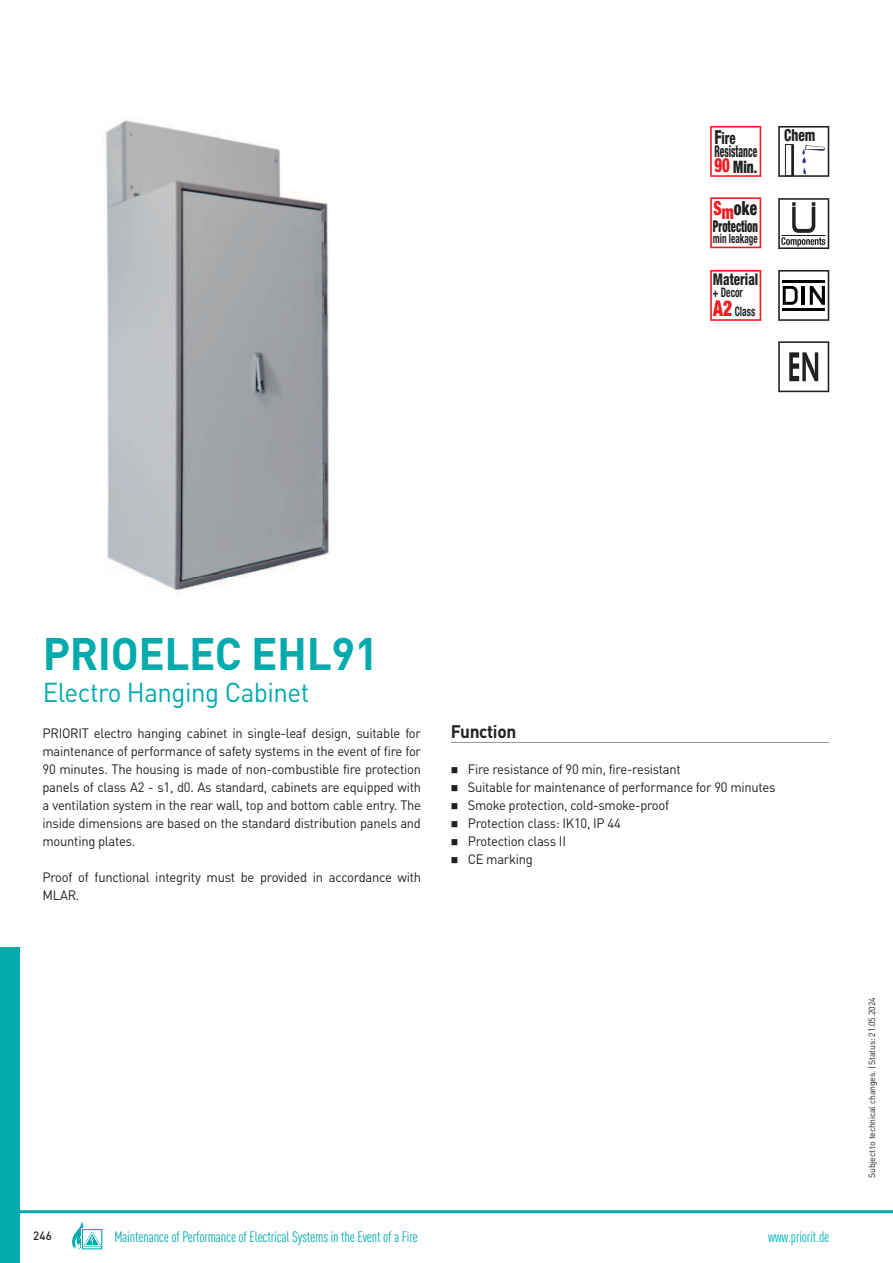
<style>
.page{position:relative;width:893px;height:1263px;background:#fff}
.page>*{position:absolute;margin:0;border:0;box-sizing:border-box;transform-origin:0 0}
.t1{font:700 45px "DINOT";letter-spacing:-.01em;color:#00aaad}
.t2{font:27px "DINOT";letter-spacing:-.02em;color:#00aaad;scale:.96 1}
.t3{font:900 condensed 19.65px "Helvetica Neue LT Std";color:#ee1d23;scale:.76 1}
.t4{font:900 condensed 19.5px "Helvetica Neue LT Std";letter-spacing:.01em;color:#231f20;scale:.79 1}
.t5{font:700 18px "DINOT";letter-spacing:-.02em;color:#231f20;scale:.96 1}
.t6{font:900 condensed 17.25px "Helvetica Neue LT Std";color:#231f20;scale:.78 1}
.t7{font:800 condensed 16.65px "Helvetica Neue LT Std";color:#231f20;scale:.8 1}
.t8{font:800 condensed 16.65px "Helvetica Neue LT Std";color:#231f20;scale:.77 1}
.t9{font:900 condensed 16.2px "Helvetica Neue LT Std";color:#231f20;scale:.65 1}
.t10{font:800 condensed 16.2px "Helvetica Neue LT Std";color:#231f20;scale:.58 1}
.t11{font:800 condensed 16.2px "Helvetica Neue LT Std";color:#231f20;scale:.81 1}
.t12{font:condensed 15px "DINOT";letter-spacing:-.01em;color:#00aaad}
.t13{font:condensed 15px "DINOT";letter-spacing:-.01em;color:#00b6ba}
.t14{font:13.5px/18px "DINOT";letter-spacing:-.02em;color:#231f20;text-align:justify;scale:.96 1}
.t15{font:700 condensed 13.2px/18.5px "Helvetica Neue LT Std";color:#231f20;scale:.72 1}
.t16{font:700 condensed 12.9px "Helvetica Neue LT Std";color:#231f20;scale:.71 1}
.t17{font:500 12px "DINOT";color:#231f20;scale:.96 1}
.t18{font:9px "DINOT";letter-spacing:-.02em;color:#231f20;scale:.96 1}
.s1{font-size:19.35px}
.s2{font-size:12.15px}
.s3{color:#ee1d23}
.s4{font-weight:900;font-size:21.75px;color:#ee1d23}
</style>
<div class="page">
<svg style="left:710px;top:270px;width:51px;height:51px"></svg>
<svg style="left:710px;top:197px;width:51px;height:51px"></svg>
<svg style="left:778px;top:126px;width:51px;height:51px"></svg>
<svg style="left:778px;top:198px;width:51px;height:51px"></svg>
<svg style="left:778px;top:270px;width:51px;height:51px"></svg>
<svg style="left:778px;top:341px;width:51px;height:51px"></svg>
<svg style="left:710px;top:126px;width:51px;height:51px"></svg>
<img style="left:105px;top:120px;width:224px;height:472px">
<hr style="left:451px;top:742px;width:378px;height:1px;background:#939598">
<hr style="left:0;top:1210px;width:893px;height:3px;background:#00aaad">
<div style="left:0;top:947px;width:19px;height:316px;background:#00aaad"></div>
<svg style="left:82px;top:1229px;width:21px;height:21px"></svg>
<svg style="left:72px;top:1222px;width:29px;height:27px"></svg>
<p class="t8" style="left:714px;top:128px;width:29px"><span class="s1">F</span>ire</p>
<p class="t10" style="left:714px;top:142px;width:75px">Resistance</p>
<p class="t6" style="left:733px;top:157px;width:32px">Min<span class="s2">.</span></p>
<h3 class="t3" style="left:714px;top:154px;width:22px">90</h3>
<h3 class="t4" style="left:713px;top:197px;width:57px"><span class="s3">Sm</span>oke</h3>
<p class="t9" style="left:713px;top:217px;width:71px">Protection</p>
<p class="t16" style="left:713px;top:234px;width:65px">min leakage</p>
<p class="t11" style="left:713px;top:270px;width:58px">Material</p>
<p class="t15" style="left:713px;top:284px;width:60px">+ Decor<br><span class="s4">A2</span> Class</p>
<p class="t7" style="left:784px;top:126px;width:40px">Chem</p>
<h1 class="t1" style="left:43px;top:633px;width:337px">PRIOELEC EHL91</h1>
<h2 class="t2" style="left:43px;top:680px;width:279px">Electro Hanging Cabinet</h2>
<p class="t14" style="left:43px;top:725px;width:396px">PRIORIT electro hanging cabinet in single-leaf design, suitable for maintenance of performance of safety systems in the event of fire for 90 minutes. The housing is made of non-combustible fire protection panels of class A2 - s1, d0. As standard, cabinets are equipped with a ventilation system in the rear wall, top and bottom cable entry. The inside dimensions are based on the standard distribution panels and mounting plates.</p>
<p class="t14" style="left:43px;top:869px;width:396px">Proof of functional integrity must be provided in accordance with<br>MLAR.</p>
<h3 class="t5" style="left:451px;top:723px;width:70px">Function</h3>
<p class="t14" style="left:451px;top:761px;width:241px">■ Fire resistance of 90 min, fire-resistant</p>
<p class="t14" style="left:451px;top:779px;width:340px">■ Suitable for maintenance of performance for 90 minutes</p>
<p class="t14" style="left:451px;top:797px;width:229px">■ Smoke protection, cold-smoke-proof</p>
<p class="t14" style="left:451px;top:815px;width:179px">■ Protection class: IK10, IP 44</p>
<p class="t14" style="left:451px;top:833px;width:121px">■ Protection class II</p>
<p class="t14" style="left:451px;top:851px;width:87px">■ CE marking</p>
<p class="t17" style="left:33px;top:1232px;width:21px">246</p>
<p class="t12" style="left:114px;top:1230px;width:305px">Maintenance of Performance of Electrical Systems in the Event of a Fire</p>
<p class="t13" style="left:768px;top:1230px;width:63px">www.priorit.de</p>
<p class="t18" style="left:868px;top:1178px;width:189px;rotate:-90deg">Subject to technical changes. | Status: 21.05.2024</p>
</div>
